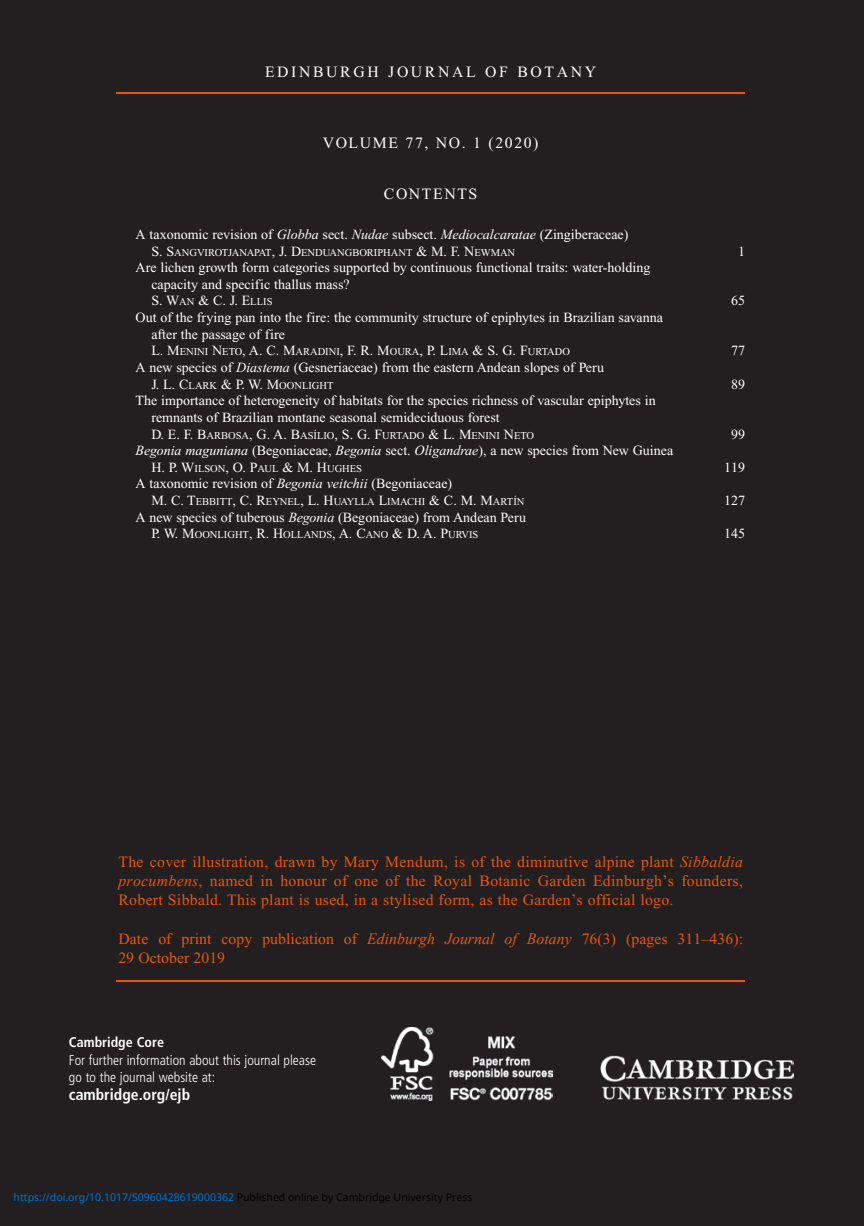
<style>
.page{position:relative;width:864px;height:1226px;background:#fff}
.page>*{position:absolute;margin:0;border:0;box-sizing:border-box;transform-origin:0 0}
.t1{font:15.75px/18.9px "Times New Roman";letter-spacing:.005em;color:#e9550d;text-align:justify}
.t2{font:15.75px "Times New Roman";letter-spacing:.1em;color:#fff}
.t3{font:15.75px "Times New Roman";letter-spacing:.165em;color:#fff}
.t4{font:700 condensed 15.75px "Frutiger LT Std";color:#fff}
.t5{font:14px/16.6px "Times New Roman";color:#fff}
.t6{font:300 condensed 14px/17.5px "Frutiger LT Std";color:#fff}
.t7{font:700 condensed 14px "Frutiger LT Std";color:#fff}
.t8{font:10.5px "Times New Roman";color:#fff}
.t9{font:10.5px "Noto Sans";color:#0172cf}
.s1{font-style:italic}
.s2{font-size:14px}
.s3{font-style:inherit}
.s4{font-size:10.5px}
.s5{color:#000}
</style>
<div class="page">
<div style="left:0;top:0;width:863px;height:1225px;background:#231f20"></div>
<hr style="left:116px;top:92px;width:628px;height:2px;background:#e9550d">
<hr style="left:117px;top:980px;width:627px;height:2px;background:#e9550d">
<img style="left:600px;top:1055px;width:193px;height:43px">
<img style="left:381px;top:1027px;width:171px;height:73px">
<p class="t3" style="left:265px;top:63px;width:332px">EDINBURGH JOURNAL OF BOTANY</p>
<p class="t2" style="left:322px;top:134px;width:217px">VOLUME 77 , NO. 1 ( 2020 )</p>
<p class="t2" style="left:384px;top:185px;width:95px">CONTENTS</p>
<p class="t5" style="left:135px;top:226px;width:494px">A taxonomic revision of <span class="s1">Globba</span> sect. <span class="s1">Nudae</span> subsect. <span class="s1">Mediocalcaratae</span> (Zingiberaceae)</p>
<p class="t8" style="left:151px;top:246px;width:365px"><span class="s2">S. S</span>ANGVIROTJANAPAT<span class="s2">, J. D</span>ENDUANGBORIPHANT <span class="s2">&amp; M. F. N</span>EWMAN</p>
<p class="t5" style="left:737px;top:242px;width:8px">1</p>
<p class="t5" style="left:151px;top:259px;width:500px;text-indent:-16px">Are lichen growth form categories supported by continuous functional traits: water-holding capacity and specific thallus mass?<br><span class="s3">S. W</span><span class="s4">AN</span> <span class="s3">&amp; C. J. E</span><span class="s4">LLIS</span></p>
<p class="t5" style="left:730px;top:292px;width:15px">65</p>
<p class="t5" style="left:151px;top:309px;width:513px;text-indent:-16px">Out of the frying pan into the fire: the community structure of epiphytes in Brazilian savanna after the passage of fire</p>
<p class="t8" style="left:151px;top:346px;width:420px"><span class="s2">L. M</span>ENINI <span class="s2">N</span>ETO<span class="s2">, A. C. M</span>ARADINI<span class="s2">, F. R. M</span>OURA<span class="s2">, P. L</span>IMA <span class="s2">&amp; S. G. F</span>URTADO</p>
<p class="t5" style="left:730px;top:342px;width:15px">77</p>
<p class="t5" style="left:135px;top:359px;width:470px">A new species of <span class="s1">Diastema</span> (Gesneriaceae) from the eastern Andean slopes of Peru</p>
<p class="t8" style="left:151px;top:379px;width:183px"><span class="s2">J. L. C</span>LARK <span class="s2">&amp; P. W. M</span>OONLIGHT</p>
<p class="t5" style="left:730px;top:375px;width:15px">89</p>
<p class="t5" style="left:151px;top:392px;width:505px;text-indent:-16px">The importance of heterogeneity of habitats for the species richness of vascular epiphytes in remnants of Brazilian montane seasonal semideciduous forest</p>
<p class="t8" style="left:151px;top:429px;width:384px"><span class="s2">D. E. F. B</span>ARBOSA<span class="s2">, G. A. B</span>ASÍLIO<span class="s2">, S. G. F</span>URTADO <span class="s2">&amp; L. M</span>ENINI <span class="s2">N</span>ETO</p>
<p class="t5" style="left:730px;top:425px;width:15px">99</p>
<p class="t5" style="left:151px;top:442px;width:523px;text-indent:-16px"><span class="s1">Begonia maguniana</span> (Begoniaceae, <span class="s1">Begonia</span> sect. <span class="s1">Oligandrae</span>), a new species from New Guinea<br><span class="s3">H. P. W</span><span class="s4">ILSON</span><span class="s3">, O. P</span><span class="s4">AUL</span> <span class="s3">&amp; M. H</span><span class="s4">UGHES</span></p>
<p class="t5" style="left:723px;top:459px;width:22px">119</p>
<p class="t5" style="left:135px;top:475px;width:318px">A taxonomic revision of <span class="s1">Begonia veitchii</span> (Begoniaceae)</p>
<p class="t8" style="left:151px;top:496px;width:374px"><span class="s2">M. C. T</span>EBBITT<span class="s2">, C. R</span>EYNEL<span class="s2">, L. H</span>UAYLLA <span class="s2">L</span>IMACHI <span class="s2">&amp; C. M. M</span>ARTÍN</p>
<p class="t5" style="left:723px;top:492px;width:22px">127</p>
<p class="t5" style="left:135px;top:508px;width:392px">A new species of tuberous <span class="s1">Begonia</span> (Begoniaceae) from Andean Peru</p>
<p class="t8" style="left:151px;top:529px;width:328px"><span class="s2">P. W. M</span>OONLIGHT<span class="s2">, R. H</span>OLLANDS<span class="s2">, A. C</span>ANO <span class="s2">&amp; D. A. P</span>URVIS</p>
<p class="t5" style="left:723px;top:525px;width:22px">145</p>
<p class="t1" style="left:118px;top:852px;width:626px">The cover illustration, drawn by Mary Mendum, is of the diminutive alpine plant <span class="s1">Sibbaldia procumbens</span>, named in honour of one of the Royal Botanic Garden Edinburgh’s founders, Robert Sibbald. This plant is used, in a stylised form, as the Garden’s official logo.</p>
<p class="t1" style="left:118px;top:929px;width:626px">Date of print copy publication of <span class="s1">Edinburgh Journal of Botany</span> 76(3) (pages 311–436):<br>29 October 2019</p>
<p class="t7" style="left:69px;top:1033px;width:97px">Cambridge Core</p>
<p class="t6" style="left:69px;top:1050px;width:248px">For further information about this journal please go to the journal website at:</p>
<p class="t4" style="left:69px;top:1084px;width:123px">cambridge.org/ejb</p>
<p class="t9" style="left:14px;top:1189px;width:460px">https://doi.org/10.1017/S0960428619000362 <span class="s5">Published online by Cambridge University Press</span></p>
</div>
